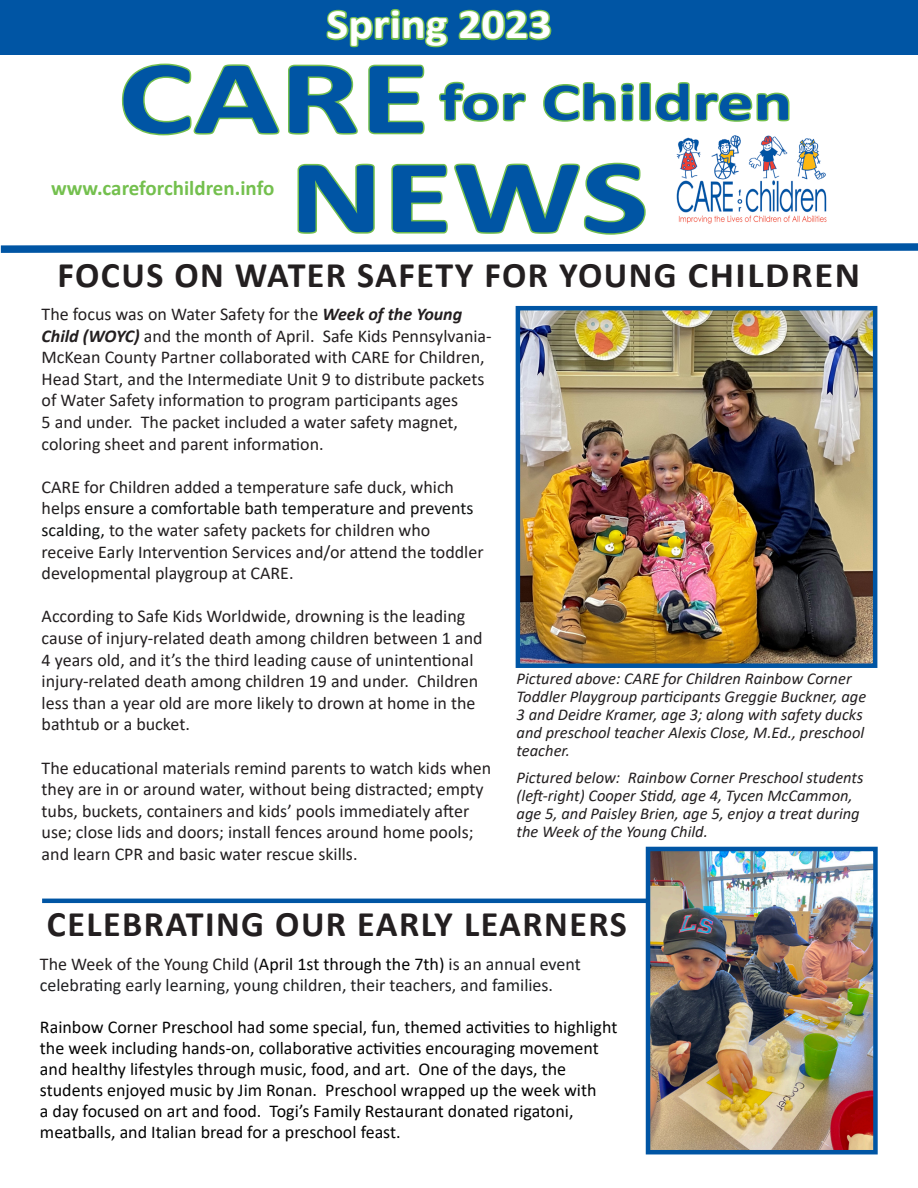
<style>
.page{position:relative;width:918px;height:1188px;background:#fff}
.page>*{position:absolute;margin:0;border:0;box-sizing:border-box;transform-origin:0 0}
.t1{font:700 105.45px "Calibri";color:#0055a4;scale:1.35 1}
.t2{font:700 53.25px "Calibri";color:#0055a4;scale:1.35 1}
.t3{font:700 42px "Calibri";color:#fff;scale:1.1 1}
.t4{font:700 36px "Calibri";letter-spacing:.04em;color:#231f20}
.t5{font:700 21px "Calibri";color:#74c04e}
.t6{font:18px/21.6px "Calibri";color:#231f20}
.t7{font:18px/21px "Calibri";color:#050505}
.t8{font:18px/21px "Calibri";color:#202124}
.t9{font:italic 16.5px/18px "Calibri";color:#231f20}
.s1{font-weight:700;font-style:italic}
.s2{color:#0f1111}
.s3{color:#231f20}
.s4{color:#050505}
.s5{color:#000}
</style>
<div class="page">
<div style="left:0;top:0;width:918px;height:54px;background:#0055a4"></div>
<img style="left:676px;top:135px;width:145px;height:26px">
<svg style="left:326px;top:9px;width:226px;height:39px"></svg>
<svg style="left:121px;top:63px;width:237px;height:73px"></svg>
<svg style="left:368px;top:64px;width:57px;height:71px"></svg>
<svg style="left:439px;top:81px;width:87px;height:41px"></svg>
<svg style="left:543px;top:82px;width:247px;height:40px"></svg>
<svg style="left:0;top:161px;width:918px;height:92px"></svg>
<img style="left:521px;top:311px;width:351px;height:352px">
<div style="left:516px;top:306px;width:361px;height:362px;border:4px solid #0055a4"></div>
<hr style="left:42px;top:899px;width:810px;height:4px;background:#0055a4">
<img style="left:651px;top:852px;width:222px;height:297px">
<div style="left:646px;top:847px;width:232px;height:307px;border:4px solid #0055a4"></div>
<p class="t3" style="left:327px;top:-5px;width:206px">Spring 2023</p>
<p class="t1" style="left:118px;top:23px;width:232px">CARE</p>
<p class="t2" style="left:440px;top:64px;width:263px">for Children</p>
<p class="t5" style="left:51px;top:173px;width:225px">www.careforchildren.info</p>
<p class="t1" style="left:289px;top:122px;width:268px">NEWS</p>
<p class="t4" style="left:57px;top:249px;width:804px">FOCUS ON WATER SAFETY FOR YOUNG CHILDREN</p>
<p class="t6" style="left:42px;top:303px;width:452px">The focus was on Water Safety for the <span class="s1">Week of the Young Child (WOYC)</span> and the month of April. Safe Kids Pennsylvania-McKean County Partner collaborated with CARE for Children, Head Start, and the Intermediate Unit 9 to distribute packets of Water Safety information to program participants ages<br>5 and under. The packet included a water safety magnet, coloring sheet and parent information.</p>
<p class="t6" style="left:42px;top:476px;width:444px">CARE for Children added a temperature safe duck, which helps <span class="s2">ensure a comfortable bath temperature and prevents scalding,</span> to the water safety packets for children who receive Early Intervention Services and/or attend the toddler developmental playgroup at CARE.</p>
<p class="t6" style="left:42px;top:605px;width:442px">According to Safe Kids Worldwide, drowning is the leading cause of injury-related death among children between 1 and 4 years old, and it’s the third leading cause of unintentional injury-related death among children 19 and under. Children less than a year old are more likely to drown at home in the bathtub or a bucket.</p>
<p class="t6" style="left:42px;top:756px;width:451px">The educational materials remind parents to watch kids when they are in or around water, without being distracted; empty tubs, buckets, containers and kids’ pools immediately after use; close lids and doors; install fences around home pools; and learn CPR and basic water rescue skills.</p>
<p class="t9" style="left:517px;top:669px;width:351px">Pictured above: CARE for Children Rainbow Corner Toddler Playgroup participants Greggie Buckner, age 3 and Deidre Kramer, age 3; along with safety ducks and preschool teacher Alexis Close, M.Ed., preschool teacher.</p>
<p class="t9" style="left:517px;top:768px;width:348px">Pictured below: Rainbow Corner Preschool students (left-right) Cooper Stidd, age 4, Tycen McCammon, age 5, and Paisley Brien, age 5, enjoy a treat during the Week of the Young Child.</p>
<p class="t4" style="left:47px;top:899px;width:581px">CELEBRATING OUR EARLY LEARNERS</p>
<p class="t8" style="left:40px;top:953px;width:542px"><span class="s3">The Week of the Young Child (</span><span class="s4">April 1st through the 7th)</span> <span class="s3">is an</span> annual event celebrating early learning, young children, their teachers, and families.</p>
<p class="t7" style="left:40px;top:1016px;width:579px">Rainbow Corner Preschool had some special, fun, themed activities to highlight the week including hands-on, collaborative activities encouraging movement and healthy lifestyles through music, food, and art. One of the days, the students enjoyed music by Jim Ronan. Preschool wrapped up the week with<br>a day focused on art and food. T<span class="s5">ogi’s Family Restaurant</span> donated rigatoni, meatballs, and Italian bread for a preschool feast.</p>
</div>
